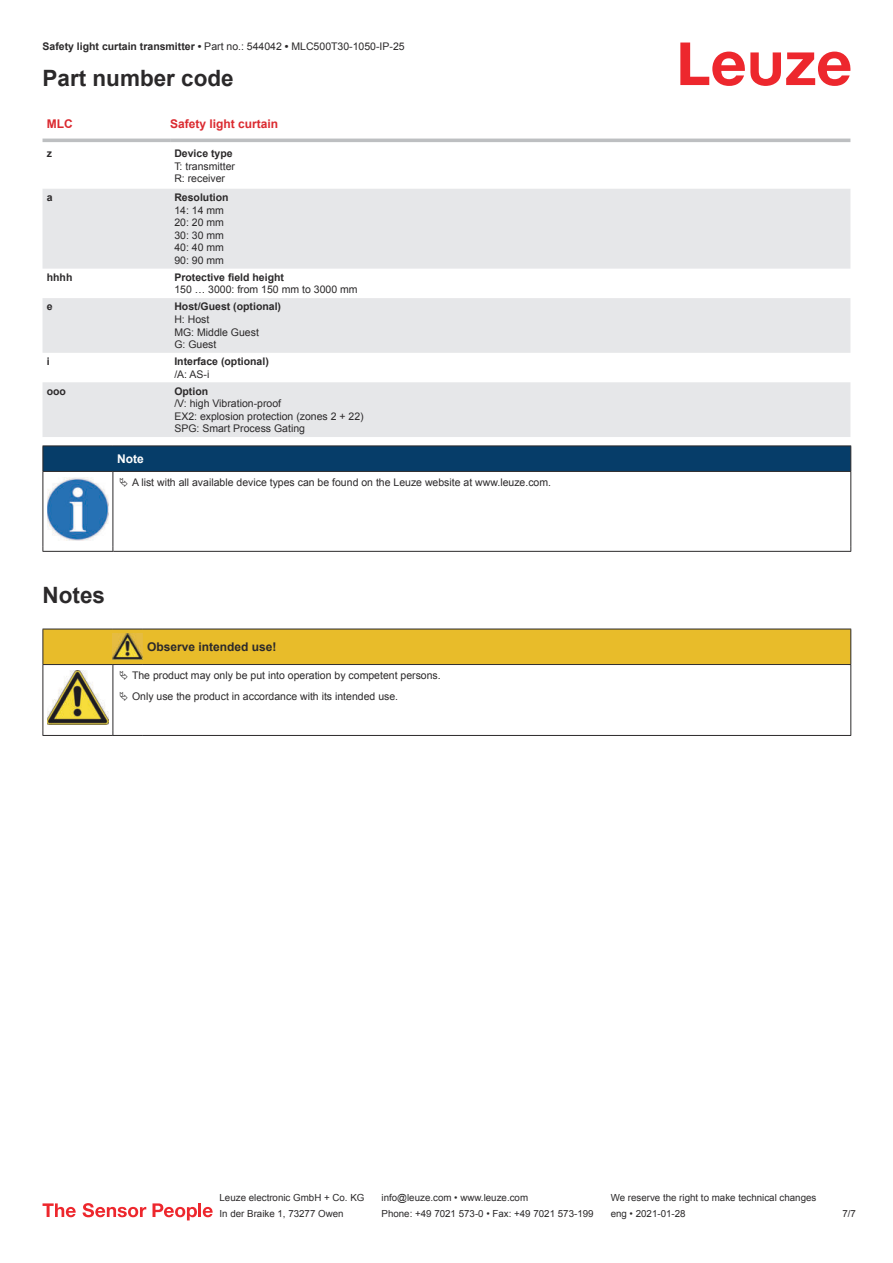
<style>
.page{position:relative;width:893px;height:1263px;background:#fff}
.page>*{position:absolute;margin:0;border:0;box-sizing:border-box;transform-origin:0 0}
.t1{font:700 22.5px "Arial";color:#2b292a}
.t2{font:700 12px "Arial";color:#db2a30}
.t3{font:700 12px "Arial";color:#2b292a}
.t4{font:700 12px "Arial";color:#fff}
.t5{font:10.5px/12.6px "Arial";color:#2b292a}
.t6{font:700 10.5px "Arial";color:#2b292a}
.t7{font:9.75px "Arial";color:#2b292a}
.s1{font-weight:700}
</style>
<div class="page">
<svg style="left:680px;top:43px;width:170px;height:43px"></svg>
<svg style="left:43px;top:189px;width:807px;height:248px;fill:#e6e7e9"></svg>
<hr style="left:43px;top:139px;width:127px;height:3px;background:#bdbfc1">
<hr style="left:170px;top:139px;width:680px;height:3px;background:#bdbfc1">
<svg style="left:43px;top:1203px;width:33px;height:14px"></svg>
<svg style="left:83px;top:1203px;width:63px;height:14px"></svg>
<svg style="left:153px;top:1203px;width:44px;height:17px"></svg>
<hr style="left:198px;top:1203px;width:3px;height:14px;background:#ed272d">
<svg style="left:203px;top:1207px;width:10px;height:10px"></svg>
<svg style="left:44px;top:472px;width:806px;height:79px"></svg>
<hr style="left:43px;top:445px;width:70px;height:1px;background:#2b292a">
<hr style="left:43px;top:471px;width:70px;height:1px;background:#2b292a">
<hr style="left:113px;top:445px;width:738px;height:1px;background:#2b292a">
<div style="left:43px;top:446px;width:808px;height:25px;background:#063d69"></div>
<hr style="left:113px;top:471px;width:738px;height:1px;background:#2b292a">
<hr style="left:43px;top:472px;width:1px;height:75px;background:#2b292a">
<hr style="left:113px;top:472px;width:1px;height:75px;background:#2b292a">
<hr style="left:850px;top:472px;width:1px;height:75px;background:#2b292a">
<hr style="left:43px;top:551px;width:70px;height:1px;background:#2b292a">
<hr style="left:113px;top:551px;width:738px;height:1px;background:#2b292a">
<img style="left:47px;top:478px;width:61px;height:63px">
<div style="left:115px;top:472px;width:734px;height:21px;background:#fff"></div>
<svg style="left:44px;top:706px;width:806px;height:29px"></svg>
<hr style="left:43px;top:665px;width:1px;height:66px;background:#2b292a">
<hr style="left:113px;top:665px;width:1px;height:66px;background:#2b292a">
<hr style="left:850px;top:665px;width:1px;height:66px;background:#2b292a">
<hr style="left:43px;top:735px;width:70px;height:1px;background:#2b292a">
<hr style="left:113px;top:735px;width:30px;height:1px;background:#2b292a">
<hr style="left:143px;top:735px;width:708px;height:1px;background:#2b292a">
<img style="left:47px;top:706px;width:61px;height:19px">
<svg style="left:43px;top:629px;width:808px;height:77px"></svg>
<p class="t5" style="left:43px;top:41px;width:364px"><span class="s1">Safety light curtain transmitter •</span> Part no.: 544042 <span class="s1">•</span> MLC500T30-1050-IP-25</p>
<h1 class="t1" style="left:43px;top:69px;width:193px">Part number code</h1>
<p class="t2" style="left:47px;top:119px;width:27px">MLC</p>
<p class="t2" style="left:170px;top:119px;width:110px">Safety light curtain</p>
<p class="t6" style="left:47px;top:149px;width:7px">z</p>
<p class="t6" style="left:174px;top:149px;width:60px">Device type</p>
<p class="t5" style="left:174px;top:161px;width:62px">T: transmitter<br>R: receiver</p>
<p class="t6" style="left:47px;top:193px;width:7px">a</p>
<p class="t6" style="left:174px;top:193px;width:56px">Resolution</p>
<p class="t5" style="left:174px;top:204px;width:51px;text-align:justify">14: 14 mm 20: 20 mm 30: 30 mm 40: 40 mm 90: 90 mm</p>
<p class="t6" style="left:47px;top:273px;width:27px">hhhh</p>
<p class="t6" style="left:174px;top:273px;width:111px">Protective field height</p>
<p class="t5" style="left:174px;top:284px;width:185px">150 … 3000: from 150 mm to 3000 mm</p>
<p class="t6" style="left:47px;top:302px;width:7px">e</p>
<p class="t6" style="left:174px;top:302px;width:108px">Host/Guest (optional)</p>
<p class="t5" style="left:174px;top:314px;width:86px">H: Host<br>MG: Middle Guest<br>G: Guest</p>
<p class="t6" style="left:47px;top:357px;width:4px">i</p>
<p class="t6" style="left:174px;top:357px;width:96px">Interface (optional)</p>
<p class="t5" style="left:174px;top:369px;width:37px">/A: AS-i</p>
<p class="t6" style="left:47px;top:387px;width:21px">ooo</p>
<p class="t6" style="left:174px;top:387px;width:35px">Option</p>
<p class="t5" style="left:174px;top:398px;width:191px">/V: high Vibration-proof<br>EX2: explosion protection (zones 2 + 22)<br>SPG: Smart Process Gating</p>
<p class="t4" style="left:117px;top:454px;width:28px">Note</p>
<p class="t5" style="left:132px;top:477px;width:421px">A list with all available device types can be found on the Leuze website at www.leuze.com.</p>
<h1 class="t1" style="left:43px;top:586px;width:64px">Notes</h1>
<p class="t3" style="left:147px;top:642px;width:131px">Observe intended use!</p>
<p class="t5" style="left:132px;top:666px;width:310px;line-height:20.2px">The product may only be put into operation by competent persons.<br>Only use the product in accordance with its intended use.</p>
<p class="t7" style="left:220px;top:1194px;width:146px">Leuze electronic GmbH + Co. KG</p>
<p class="t7" style="left:381px;top:1194px;width:148px">info@leuze.com • www.leuze.com</p>
<p class="t7" style="left:611px;top:1194px;width:207px">We reserve the right to make technical changes</p>
<p class="t7" style="left:220px;top:1210px;width:126px">In der Braike 1, 73277 Owen</p>
<p class="t7" style="left:381px;top:1210px;width:214px">Phone: +49 7021 573-0 • Fax: +49 7021 573-199</p>
<p class="t7" style="left:611px;top:1210px;width:76px">eng • 2021-01-28</p>
<p class="t7" style="left:842px;top:1210px;width:15px">7 /7</p>
</div>
